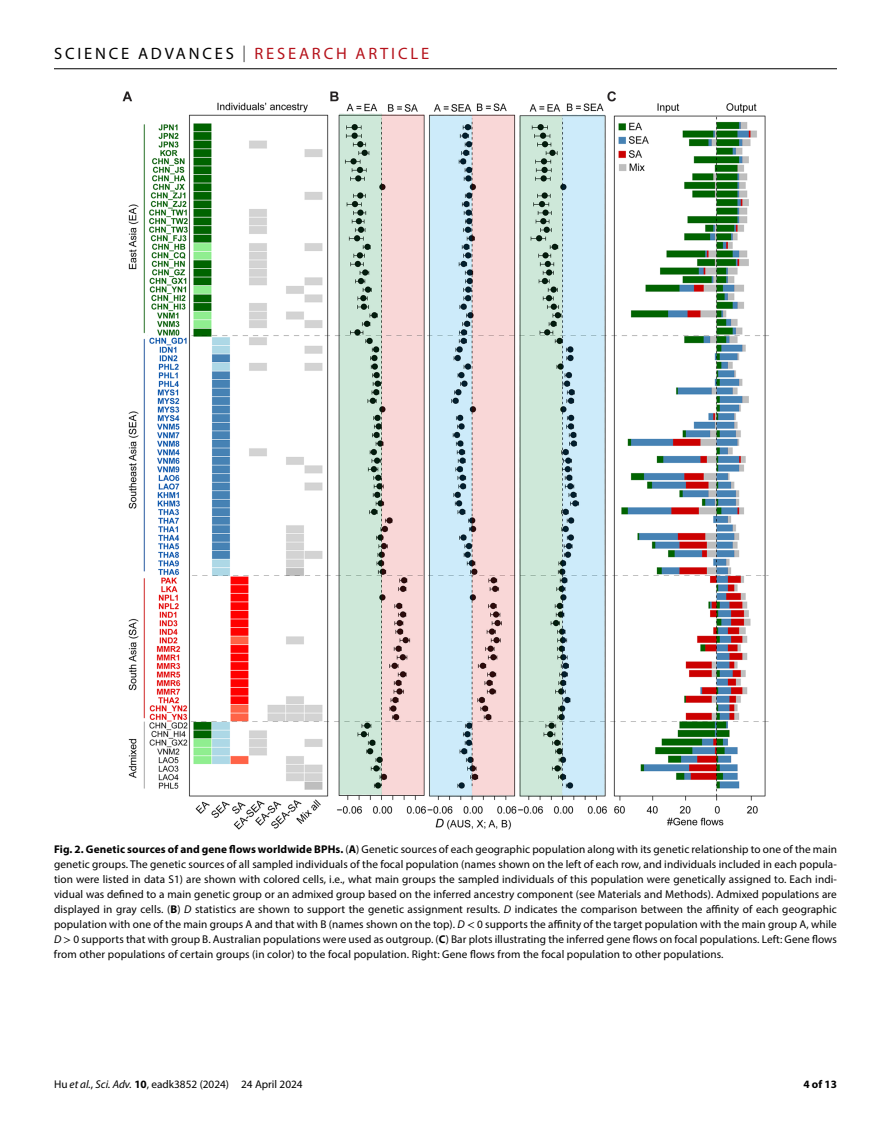
<style>
.page{position:relative;width:891px;height:1134px;background:#fff}
.page>*{position:absolute;margin:0;border:0;box-sizing:border-box;transform-origin:0 0}
.t1{font:16.5px "Myriad Pro";letter-spacing:.17em;color:#000}
.t2{font:11.25px/15px "Myriad Pro";letter-spacing:.01em;color:#000;text-align:justify}
.t3{font:700 11.25px "Myriad Pro";color:#000}
.s1{font-weight:300}
.s2{color:#b5121b}
.s3{font-weight:700}
.s4{font-style:italic}
.s5{font-family:"STIX"}
</style>
<div class="page">
<hr style="left:54px;top:68px;width:783px;height:1px;background:#000">
<img style="left:122px;top:91px;width:647px;height:739px">
<h1 class="t1" style="left:54px;top:44px;width:376px">Science Adva nces <span class="s1">|</span> <span class="s2">Resear ch Ar ticle</span></h1>
<p class="t2" style="left:54px;top:842px;width:785px"><span class="s3">Fig. 2. Genetic sources of and gene flows worldwide BPHs.</span> (<span class="s3">A</span>) Genetic sources of each geographic population along with its genetic relationship to one of the main genetic groups. The genetic sources of all sampled individuals of the focal population (names shown on the left of each row, and individuals included in each popula&shy;tion were listed in data S1) are shown with colored cells, i.e., what main groups the sampled individuals of this population were genetically assigned to. Each indi&shy;vidual was defined to a main genetic group or an admixed group based on the inferred ancestry component (see Materials and Methods). Admixed populations are displayed in gray cells. (<span class="s3">B</span>) <span class="s4">D</span> statistics are shown to support the genetic assignment results. <span class="s4">D</span> indicates the comparison between the affinity of each geographic population with one of the main groups A and that with B (names shown on the top). <span class="s4">D</span> <span class="s5">&lt;</span> 0 supports the affinity of the target population with the main group A, while <span class="s4">D</span> <span class="s5">&gt;</span> 0 supports that with group B. Australian populations were used as outgroup. (<span class="s3">C</span>) Bar plots illustrating the inferred gene flows on focal populations. Left: Gene flows from other populations of certain groups (in color) to the focal population. Right: Gene flows from the focal population to other populations.</p>
<p class="t2" style="left:54px;top:1076px;width:250px">Hu <span class="s4">et al.</span>, <span class="s4">Sci. Adv.</span> <span class="s3">10</span>, eadk3852 (2024) 24 April 2024</p>
<p class="t3" style="left:803px;top:1076px;width:35px">4 of 13</p>
</div>
